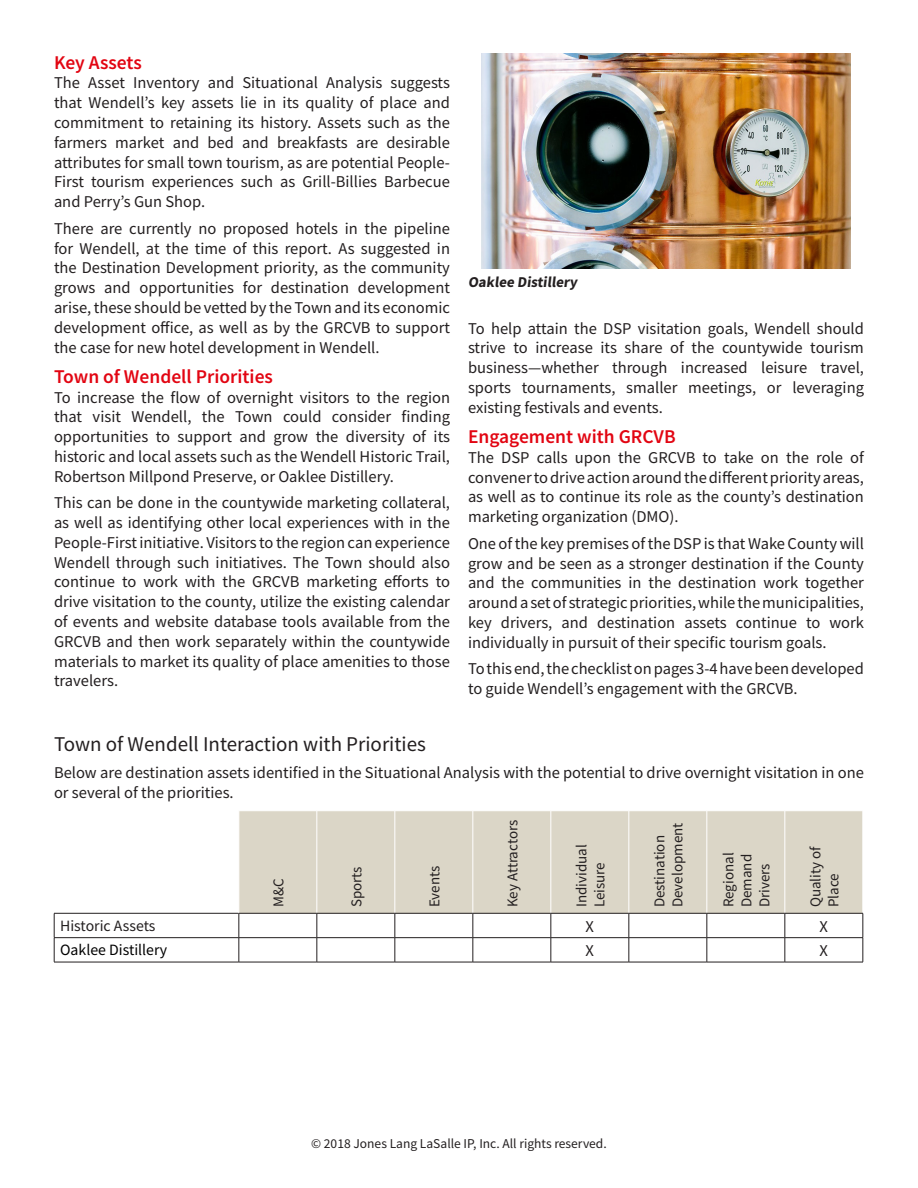
<style>
.page{position:relative;width:918px;height:1188px;background:#fff}
.page>*{position:absolute;margin:0;border:0;box-sizing:border-box;transform-origin:0 0}
.t1{font:21px "Source Sans Pro";color:#231f20}
.Subhead{font:600 19.5px "Source Sans Pro";color:#e20512}
.t2{font:16.5px/19.8px "Source Sans Pro";color:#231f20;text-align:justify}
.t3{font:15.75px "Source Sans Pro";color:#000}
.t4{font:15.75px "Source Sans Pro";color:#231f20}
.t5{font:15px/18px "Source Sans Pro";color:#231f20}
.t6{font:700 15px "Source Sans Pro";color:#231f20}
.t7{font:13.5px "Source Sans Pro";color:#231f20}
</style>
<div class="page">
<div style="left:240px;top:811px;width:623px;height:102px;background:#dbd6c7"></div>
<hr style="left:239px;top:937px;width:78px;height:1px;background:#231f20">
<hr style="left:317px;top:937px;width:78px;height:1px;background:#231f20">
<svg style="left:317px;top:914px;width:1px;height:48px"></svg>
<hr style="left:395px;top:937px;width:78px;height:1px;background:#231f20">
<svg style="left:395px;top:914px;width:1px;height:48px"></svg>
<hr style="left:473px;top:937px;width:78px;height:1px;background:#231f20">
<svg style="left:473px;top:914px;width:1px;height:48px"></svg>
<hr style="left:551px;top:937px;width:78px;height:1px;background:#231f20">
<svg style="left:551px;top:914px;width:1px;height:48px"></svg>
<hr style="left:629px;top:937px;width:78px;height:1px;background:#231f20">
<svg style="left:629px;top:914px;width:1px;height:48px"></svg>
<hr style="left:707px;top:937px;width:78px;height:1px;background:#231f20">
<svg style="left:707px;top:914px;width:1px;height:48px"></svg>
<hr style="left:785px;top:937px;width:78px;height:1px;background:#231f20">
<svg style="left:785px;top:914px;width:1px;height:48px"></svg>
<svg style="left:863px;top:913px;width:1px;height:49px"></svg>
<hr style="left:54px;top:962px;width:185px;height:1px;background:#231f20">
<hr style="left:239px;top:962px;width:78px;height:1px;background:#231f20">
<hr style="left:317px;top:962px;width:78px;height:1px;background:#231f20">
<hr style="left:395px;top:962px;width:78px;height:1px;background:#231f20">
<hr style="left:473px;top:962px;width:78px;height:1px;background:#231f20">
<hr style="left:551px;top:962px;width:78px;height:1px;background:#231f20">
<hr style="left:629px;top:962px;width:78px;height:1px;background:#231f20">
<hr style="left:707px;top:962px;width:78px;height:1px;background:#231f20">
<hr style="left:785px;top:962px;width:78px;height:1px;background:#231f20">
<hr style="left:54px;top:913px;width:185px;height:1px;background:#231f20">
<svg style="left:54px;top:913px;width:1px;height:49px"></svg>
<svg style="left:239px;top:914px;width:1px;height:48px"></svg>
<hr style="left:54px;top:937px;width:185px;height:1px;background:#231f20">
<hr style="left:317px;top:811px;width:1px;height:102px;background:#fff">
<hr style="left:395px;top:811px;width:1px;height:102px;background:#fff">
<hr style="left:473px;top:811px;width:1px;height:102px;background:#fff">
<hr style="left:551px;top:811px;width:1px;height:102px;background:#fff">
<hr style="left:629px;top:811px;width:1px;height:102px;background:#fff">
<hr style="left:707px;top:811px;width:1px;height:102px;background:#fff">
<hr style="left:785px;top:811px;width:1px;height:102px;background:#fff">
<hr style="left:239px;top:913px;width:78px;height:1px;background:#231f20">
<hr style="left:317px;top:913px;width:78px;height:1px;background:#231f20">
<hr style="left:395px;top:913px;width:78px;height:1px;background:#231f20">
<hr style="left:473px;top:913px;width:78px;height:1px;background:#231f20">
<hr style="left:551px;top:913px;width:78px;height:1px;background:#231f20">
<hr style="left:629px;top:913px;width:78px;height:1px;background:#231f20">
<hr style="left:707px;top:913px;width:78px;height:1px;background:#231f20">
<hr style="left:785px;top:913px;width:78px;height:1px;background:#231f20">
<img style="left:482px;top:54px;width:368px;height:215px">
<p class="Subhead" style="left:54px;top:49px;width:89px">Key Assets</p>
<p class="t2" style="left:54px;top:73px;width:397px">The Asset Inventory and Situational Analysis suggests that Wendell’s key assets lie in its quality of place and commitment to retaining its history. Assets such as the farmers market and bed and breakfasts are desirable attributes for small town tourism, as are potential People-First tourism experiences such as Grill-Billies Barbecue and Perry’s Gun Shop.</p>
<p class="t2" style="left:54px;top:218px;width:398px">There are currently no proposed hotels in the pipeline for Wendell, at the time of this report. As suggested in the Destination Development priority, as the community grows and opportunities for destination development arise, these should be vetted by the Town and its economic development office, as well as by the GRCVB to support the case for new hotel development in Wendell.</p>
<p class="Subhead" style="left:54px;top:363px;width:220px">Town of Wendell Priorities</p>
<p class="t2" style="left:54px;top:387px;width:398px">To increase the flow of overnight visitors to the region that visit Wendell, the Town could consider finding opportunities to support and grow the diversity of its historic and local assets such as the Wendell Historic Trail, Robertson Millpond Preserve, or Oaklee Distillery.</p>
<p class="t2" style="left:54px;top:493px;width:398px">This can be done in the countywide marketing collateral, as well as identifying other local experiences with in the People-First initiative. Visitors to the region can experience Wendell through such initiatives. The Town should also continue to work with the GRCVB marketing efforts to drive visitation to the county, utilize the existing calendar of events and website database tools available from the GRCVB and then work separately within the countywide materials to market its quality of place amenities to those travelers.</p>
<p class="t6" style="left:468px;top:272px;width:113px">Oaklee Distillery</p>
<p class="t2" style="left:468px;top:318px;width:398px">To help attain the DSP visitation goals, Wendell should strive to increase its share of the countywide tourism business—whether through increased leisure travel, sports tournaments, smaller meetings, or leveraging existing festivals and events.</p>
<p class="Subhead" style="left:468px;top:424px;width:209px">Engagement with GRCVB</p>
<p class="t2" style="left:468px;top:447px;width:398px">The DSP calls upon the GRCVB to take on the role of convener to drive action around the different priority areas, as well as to continue its role as the county’s destination marketing organization (DMO).</p>
<p class="t2" style="left:468px;top:533px;width:398px">One of the key premises of the DSP is that Wake County will grow and be seen as a stronger destination if the County and the communities in the destination work together around a set of strategic priorities, while the municipalities, key drivers, and destination assets continue to work individually in pursuit of their specific tourism goals.</p>
<p class="t2" style="left:468px;top:659px;width:397px">To this end, the checklist on pages 3-4 have been developed to guide Wendell’s engagement with the GRCVB.</p>
<p class="t1" style="left:54px;top:730px;width:373px">Town of Wendell Interaction with Priorities</p>
<p class="t2" style="left:54px;top:763px;width:811px">Below are destination assets identified in the Situational Analysis with the potential to drive overnight visitation in one or several of the priorities.</p>
<p class="t5" style="left:269px;top:907px;width:30px;rotate:-90deg">M&amp;C</p>
<p class="t5" style="left:347px;top:907px;width:42px;rotate:-90deg">Sports</p>
<p class="t5" style="left:425px;top:907px;width:43px;rotate:-90deg">Events</p>
<p class="t5" style="left:503px;top:907px;width:89px;rotate:-90deg">Key Attractors</p>
<p class="t5" style="left:572px;top:907px;width:64px;rotate:-90deg">Individual<br>Leisure</p>
<p class="t5" style="left:650px;top:907px;width:86px;rotate:-90deg">Destination<br>Development</p>
<p class="t5" style="left:719px;top:907px;width:56px;text-align:justify;rotate:-90deg">Regional Demand Drivers</p>
<p class="t5" style="left:806px;top:907px;width:63px;rotate:-90deg">Quality of<br>Place</p>
<p class="t4" style="left:60px;top:916px;width:97px">Historic Assets</p>
<p class="t2" style="left:586px;top:916px;width:10px">X</p>
<p class="t2" style="left:820px;top:916px;width:10px">X</p>
<p class="t3" style="left:60px;top:940px;width:109px">Oaklee Distillery</p>
<p class="t2" style="left:586px;top:941px;width:10px">X</p>
<p class="t2" style="left:820px;top:941px;width:10px">X</p>
<p class="t7" style="left:311px;top:1135px;width:297px">© 2018 Jones Lang LaSalle IP, Inc. All rights reserved.</p>
</div>
